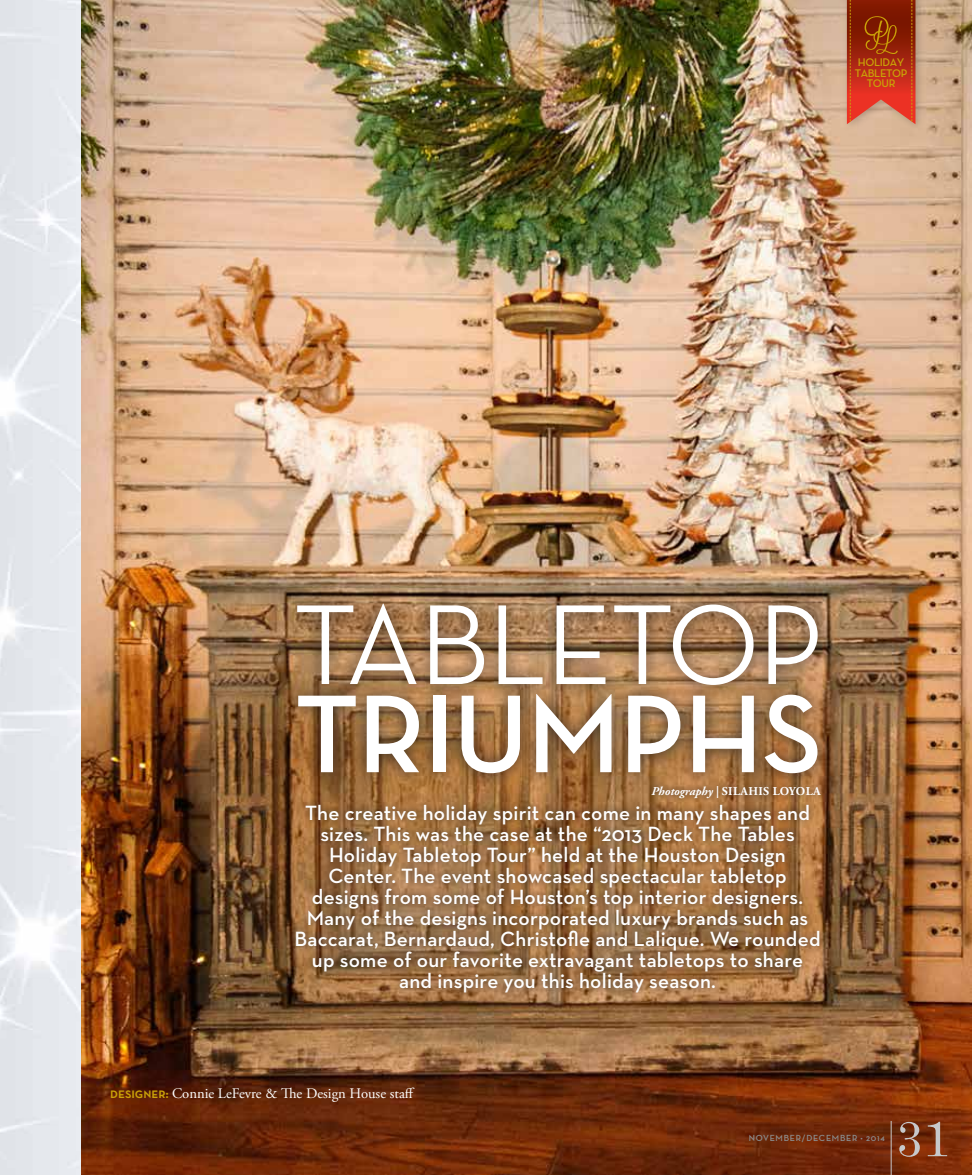
<style>
.page{position:relative;width:972px;height:1175px;background:#fff}
.page>*{position:absolute;margin:0;border:0;box-sizing:border-box;transform-origin:0 0}
.t1{font:500 115.5px "Neutra Display";color:#fff}
.t2{font:700 112.5px "Neutra Display";color:#fff}
.t3{font:52.2px "De Vinne BT Text";color:#c7c8ca}
.t4{font:600 21px/21px "Neutra Text";letter-spacing:.01em;color:#fff;text-align:center}
.t5{font:14.7px "Adobe Garamond Pro";color:#fff}
.t6{font:700 12px "Adobe Garamond Pro";letter-spacing:.03em;color:#fff}
.t7{font:600 11.25px/10.5px "Neutra Text";letter-spacing:-.035em;color:#caa208;text-align:center}
.t8{font:700 9px "Neutra Display";letter-spacing:.085em;color:#8a8c8e}
.s1{font-style:italic}
.s2{font-family:"Neutra Text Demi SC";color:#caa208}
</style>
<div class="page">
<img style="left:81px;top:0;width:891px;height:1174px">
<div style="left:282px;top:589px;width:551px;height:199px;background:#231f20;opacity:.75"></div>
<div style="left:288px;top:779px;width:540px;height:221px;background:#231f20;opacity:.75"></div>
<div style="left:841px;top:0;width:84px;height:133px;background:#231f20;opacity:.22"></div>
<svg style="left:847px;top:0;width:68px;height:124px;background:#b0371c"></svg>
<hr style="left:891px;top:1120px;width:1px;height:54px;background:#c7c8ca">
<p class="t7" style="left:855px;top:57px;width:54px">HOLIDAY<br>TABLETOP<br>TOUR</p>
<h1 class="t1" style="left:294px;top:583px;width:530px">TABLETOP</h1>
<h2 class="t2" style="left:296px;top:673px;width:528px">TRIUMPHS</h2>
<p class="t6" style="left:651px;top:784px;width:171px"><span class="s1">Photography |</span> SILAHIS LOYOLA</p>
<p class="t4" style="left:295px;top:801px;width:528px">The creative holiday spirit can come in many shapes and sizes. This was the case at the “2013 Deck The Tables Holiday Tabletop Tour” held at the Houston Design Center. The event showcased spectacular tabletop designs from some of Houston’s top interior designers.<br>Many of the designs incorporated luxury brands such as Baccarat, Bernardaud, Christofle and Lalique. We rounded up some of our favorite extravagant tabletops to share and inspire you this holiday season.</p>
<p class="t5" style="left:110px;top:1084px;width:306px"><span class="s2">designer:</span> Connie LeFevre &amp; The Design House staff</p>
<p class="t8" style="left:749px;top:1133px;width:138px">NOVEMBER/DECEMBER • 2014</p>
<h3 class="t3" style="left:897px;top:1107px;width:56px">31</h3>
</div>
